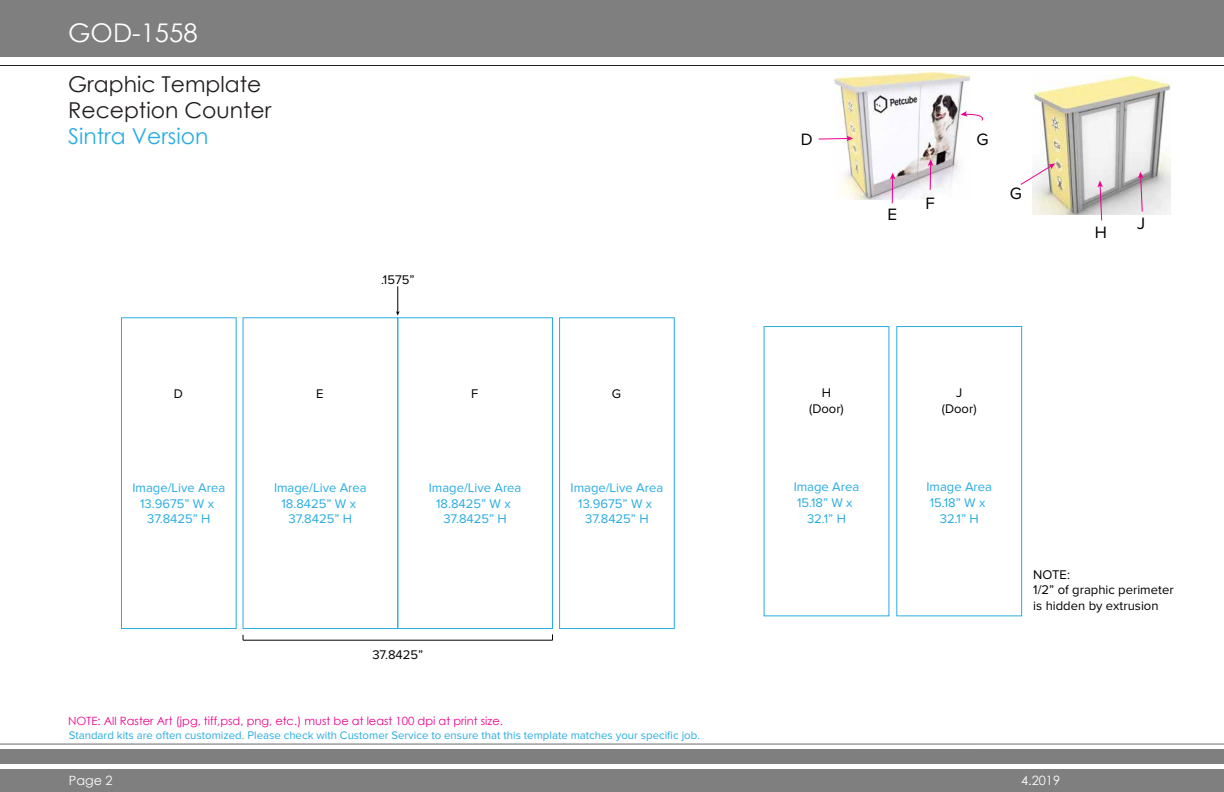
<style>
.page{position:relative;width:1224px;height:792px;background:#fff}
.page>*{position:absolute;margin:0;border:0;box-sizing:border-box;transform-origin:0 0}
.t1{font:25.7px "Century Gothic";color:#fff}
.t2{font:21.9px/26.2px "Century Gothic";color:#231f20}
.t3{font:21.9px "Century Gothic";color:#2aace2}
.t4{font:17px "Proxima Nova";color:#000}
.t5{font:13px/15.6px "Proxima Nova";color:#2aace2;text-align:center}
.t6{font:13px/15.6px "Proxima Nova";color:#000;text-align:center}
.t7{font:12.8px "Century Gothic";color:#fff}
.t8{font:11.4px "Proxima Nova";color:#2aace2}
.t9{font:11.4px "Century Gothic";color:#ec008c}
</style>
<div class="page">
<img style="left:1032px;top:75px;width:139px;height:140px">
<img style="left:834px;top:70px;width:136px;height:129px">
<svg style="left:960px;top:111px;width:23px;height:10px"></svg>
<div style="left:0;top:749px;width:1224px;height:43px;background:#7f7f80"></div>
<div style="left:0;top:764px;width:1224px;height:5px;background:#fff"></div>
<hr style="left:0;top:744px;width:1224px;height:1px;background:#231f20">
<div style="left:0;top:0;width:1224px;height:57px;background:#7f7f80"></div>
<hr style="left:0;top:65px;width:1224px;height:1px;background:#231f20">
<div style="left:121px;top:317px;width:116px;height:312px;border:1px solid #2aace2"></div>
<div style="left:559px;top:317px;width:116px;height:312px;border:1px solid #2aace2"></div>
<div style="left:896px;top:326px;width:126px;height:290px;border:1px solid #2aace2"></div>
<div style="left:243px;top:317px;width:155px;height:312px;border:1px solid #2aace2"></div>
<div style="left:397px;top:317px;width:156px;height:312px;border:1px solid #2aace2"></div>
<svg style="left:818px;top:136px;width:35px;height:5px"></svg>
<svg style="left:396px;top:286px;width:4px;height:30px"></svg>
<svg style="left:890px;top:173px;width:5px;height:31px"></svg>
<svg style="left:928px;top:159px;width:5px;height:32px"></svg>
<svg style="left:1020px;top:163px;width:35px;height:22px"></svg>
<svg style="left:1097px;top:181px;width:6px;height:40px"></svg>
<svg style="left:1138px;top:172px;width:6px;height:40px"></svg>
<hr style="left:243px;top:640px;width:310px;height:1px;background:#000">
<h1 class="t1" style="left:68px;top:15px;width:131px">GOD-1558</h1>
<h2 class="t2" style="left:68px;top:71px;width:205px">Graphic Template<br>Reception Counter</h2>
<h2 class="t3" style="left:68px;top:121px;width:142px">Sintra Version</h2>
<p class="t6" style="left:174px;top:386px;width:11px">D</p>
<p class="t5" style="left:132px;top:480px;width:94px">Image/Live Area<br>13.9675” W x<br>37.8425” H</p>
<p class="t6" style="left:381px;top:272px;width:35px">.1575”</p>
<p class="t6" style="left:316px;top:386px;width:9px">E</p>
<p class="t5" style="left:274px;top:480px;width:94px">Image/Live Area<br>18.8425” W x<br>37.8425” H</p>
<p class="t6" style="left:471px;top:386px;width:9px">F</p>
<p class="t5" style="left:429px;top:480px;width:94px">Image/Live Area<br>18.8425” W x<br>37.8425” H</p>
<p class="t6" style="left:372px;top:647px;width:52px">37.8425”</p>
<p class="t9" style="left:68px;top:713px;width:436px">NOTE: All Raster Art (jpg, tiff,psd, png, etc.) must be at least 100 dpi at print size.</p>
<p class="t6" style="left:612px;top:386px;width:11px">G</p>
<p class="t5" style="left:571px;top:480px;width:94px">Image/Live Area<br>13.9675” W x<br>37.8425” H</p>
<p class="t8" style="left:69px;top:729px;width:633px">Standard kits are often customized. Please check with Customer Service to ensure that this template matches your specific job.</p>
<h3 class="t4" style="left:801px;top:129px;width:13px">D</h3>
<h3 class="t4" style="left:887px;top:205px;width:11px">E</h3>
<h3 class="t4" style="left:926px;top:194px;width:11px">F</h3>
<h3 class="t4" style="left:976px;top:129px;width:14px">G</h3>
<h3 class="t4" style="left:1010px;top:184px;width:14px">G</h3>
<h3 class="t4" style="left:1095px;top:223px;width:14px">H</h3>
<h3 class="t4" style="left:1137px;top:214px;width:10px">J</h3>
<p class="t6" style="left:809px;top:385px;width:36px">H (Door)</p>
<p class="t5" style="left:794px;top:480px;width:67px">Image Area<br>15.18” W x<br>32.1” H</p>
<p class="t6" style="left:942px;top:385px;width:36px">J (Door)</p>
<p class="t5" style="left:926px;top:480px;width:67px">Image Area<br>15.18” W x<br>32.1” H</p>
<p class="t6" style="left:1033px;top:567px;width:142px;text-align:left">NOTE:<br>1/2” of graphic perimeter is hidden by extrusion</p>
<p class="t7" style="left:69px;top:771px;width:45px">Page 2</p>
<p class="t7" style="left:1021px;top:771px;width:41px">4.2019</p>
</div>
